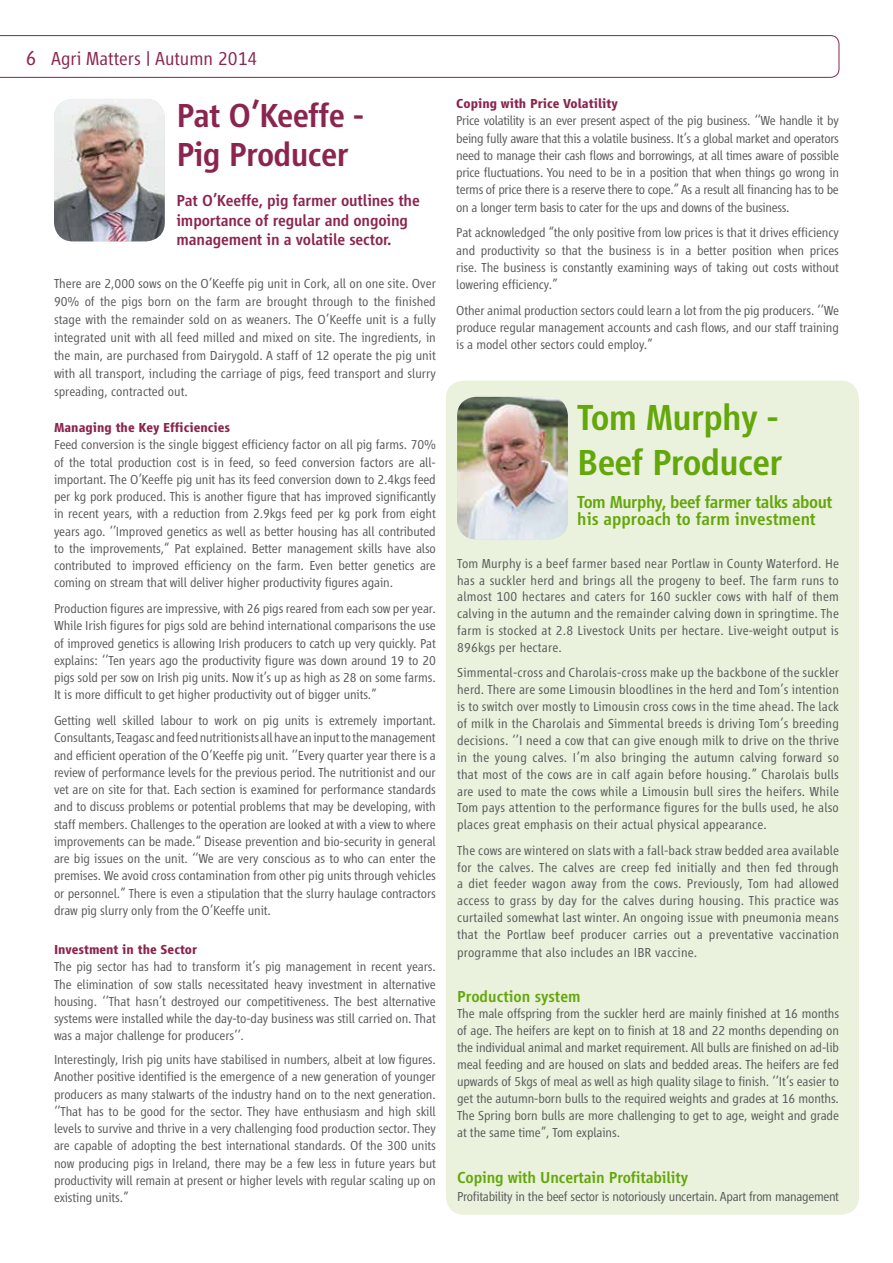
<style>
.page{position:relative;width:893px;height:1263px;background:#fff}
.page>*{position:absolute;margin:0;border:0;box-sizing:border-box;transform-origin:0 0}
.t1{font:500 37.5px/45px "Vialog LT";letter-spacing:-.02em;color:#63a70a}
.t2{font:500 34.5px/39px "Vialog LT";letter-spacing:-.02em;color:#8b254f}
.t3{font:300 19.5px "Vialog LT";color:#8b254f}
.t4{font:500 18px/16.5px "Vialog LT";letter-spacing:-.025em;color:#63a70a}
.t5{font:500 16.5px/19.8px "Vialog LT";letter-spacing:-.01em;color:#8b254f}
.t6{font:500 16.5px "Vialog LT";letter-spacing:-.01em;color:#63a70a}
.t7{font:300 13.5px/17.2px "Vialog LT";letter-spacing:-.01em;color:#58595b;text-align:justify}
.t8{font:700 13.5px "Vialog LT";color:#8b254f}
.s1{font-size:21px}
</style>
<div class="page">
<svg style="left:0;top:35px;width:839px;height:43px"></svg>
<div style="left:446px;top:381px;width:413px;height:834px;background:#eaf1dc;border-radius:18px"></div>
<img style="left:457px;top:397px;width:111px;height:142px">
<img style="left:54px;top:99px;width:111px;height:142px">
<h3 class="t3" style="left:26px;top:47px;width:233px"><span class="s1">6</span> Agri Matters | Autumn 2014</h3>
<h2 class="t2" style="left:176px;top:96px;width:189px">Pat O’Keeffe -<br>Pig Producer</h2>
<p class="t5" style="left:176px;top:190px;width:245px">Pat O’Keeffe, pig farmer outlines the importance of regular and ongoing management in a volatile sector.</p>
<p class="t7" style="left:54px;top:275px;width:383px;line-height:18px">There are 2,000 sows on the O’Keeffe pig unit in Cork, all on one site. Over 90% of the pigs born on the farm are brought through to the finished stage with the remainder sold on as weaners. The O’Keeffe unit is a fully integrated unit with all feed milled and mixed on site. The ingredients, in the main, are purchased from Dairygold. A staff of 12 operate the pig unit with all transport, including the carriage of pigs, feed transport and slurry spreading, contracted out.</p>
<p class="t8" style="left:54px;top:420px;width:178px">Managing the Key Efficiencies</p>
<p class="t7" style="left:54px;top:436px;width:383px">Feed conversion is the single biggest efficiency factor on all pig farms. 70% of the total production cost is in feed, so feed conversion factors are all&shy;important. The O’Keeffe pig unit has its feed conversion down to 2.4kgs feed per kg pork produced. This is another figure that has improved significantly in recent years, with a reduction from 2.9kgs feed per kg pork from eight years ago. ‘’Improved genetics as well as better housing has all contributed to the improvements,“ Pat explained. Better management skills have also contributed to improved efficiency on the farm. Even better genetics are coming on stream that will deliver higher productivity figures again.</p>
<p class="t7" style="left:54px;top:600px;width:383px">Production figures are impressive, with 26 pigs reared from each sow per year.<br>While Irish figures for pigs sold are behind international comparisons the use of improved genetics is allowing Irish producers to catch up very quickly. Pat explains: ‘’Ten years ago the productivity figure was down around 19 to 20 pigs sold per sow on Irish pig units. Now it’s up as high as 28 on some farms.<br>It is more difficult to get higher productivity out of bigger units.”</p>
<p class="t7" style="left:54px;top:712px;width:383px">Getting well skilled labour to work on pig units is extremely important.<br>Consultants, Teagasc and feed nutritionists all have an input to the management and efficient operation of the O’Keeffe pig unit. ‘’Every quarter year there is a review of performance levels for the previous period. The nutritionist and our vet are on site for that. Each section is examined for performance standards and to discuss problems or potential problems that may be developing, with staff members. Challenges to the operation are looked at with a view to where improvements can be made.“ Disease prevention and bio-security in general are big issues on the unit. ‘’We are very conscious as to who can enter the premises. We avoid cross contamination from other pig units through vehicles or personnel.” There is even a stipulation that the slurry haulage contractors draw pig slurry only from the O’Keeffe unit.</p>
<p class="t8" style="left:54px;top:942px;width:145px">Investment in the Sector</p>
<p class="t7" style="left:54px;top:958px;width:383px">The pig sector has had to transform it’s pig management in recent years.<br>The elimination of sow stalls necessitated heavy investment in alternative housing. ‘’That hasn’t destroyed our competitiveness. The best alternative systems were installed while the day-to-day business was still carried on. That was a major challenge for producers’’.</p>
<p class="t7" style="left:54px;top:1051px;width:383px">Interestingly, Irish pig units have stabilised in numbers, albeit at low figures.<br>Another positive identified is the emergence of a new generation of younger producers as many stalwarts of the industry hand on to the next generation. ‘’That has to be good for the sector. They have enthusiasm and high skill levels to survive and thrive in a very challenging food production sector. They are capable of adopting the best international standards. Of the 300 units now producing pigs in Ireland, there may be a few less in future years but productivity will remain at present or higher levels with regular scaling up on existing units.”</p>
<p class="t8" style="left:456px;top:96px;width:163px">Coping with Price Volatility</p>
<p class="t7" style="left:456px;top:112px;width:384px">Price volatility is an ever present aspect of the pig business. ‘’We handle it by being fully aware that this a volatile business. It’s a global market and operators need to manage their cash flows and borrowings, at all times aware of possible price fluctuations. You need to be in a position that when things go wrong in terms of price there is a reserve there to cope.” As a result all financing has to be on a longer term basis to cater for the ups and downs of the business.</p>
<p class="t7" style="left:456px;top:224px;width:384px">Pat acknowledged “the only positive from low prices is that it drives efficiency and productivity so that the business is in a better position when prices rise. The business is constantly examining ways of taking out costs without lowering efficiency.”</p>
<p class="t7" style="left:456px;top:302px;width:384px">Other animal production sectors could learn a lot from the pig producers. ‘’We produce regular management accounts and cash flows, and our staff training is a model other sectors could employ.”</p>
<h1 class="t1" style="left:577px;top:395px;width:207px">Tom Murphy -<br>Beef Producer</h1>
<h3 class="t4" style="left:577px;top:494px;width:257px">Tom Murphy, beef farmer talks about his approach to farm investment</h3>
<p class="t7" style="left:457px;top:555px;width:383px;line-height:16.8px">Tom Murphy is a beef farmer based near Portlaw in County Waterford. He has a suckler herd and brings all the progeny to beef. The farm runs to almost 100 hectares and caters for 160 suckler cows with half of them calving in the autumn and the remainder calving down in springtime. The farm is stocked at 2.8 Livestock Units per hectare. Live-weight output is 896kgs per hectare.</p>
<p class="t7" style="left:457px;top:664px;width:383px;line-height:16.8px">Simmental-cross and Charolais-cross make up the backbone of the suckler herd. There are some Limousin bloodlines in the herd and Tom’s intention is to switch over mostly to Limousin cross cows in the time ahead. The lack of milk in the Charolais and Simmental breeds is driving Tom’s breeding decisions. ‘’I need a cow that can give enough milk to drive on the thrive in the young calves. I’m also bringing the autumn calving forward so that most of the cows are in calf again before housing.” Charolais bulls are used to mate the cows while a Limousin bull sires the heifers. While Tom pays attention to the performance figures for the bulls used, he also places great emphasis on their actual physical appearance.</p>
<p class="t7" style="left:457px;top:842px;width:383px">The cows are wintered on slats with a fall-back straw bedded area available for the calves. The calves are creep fed initially and then fed through a diet feeder wagon away from the cows. Previously, Tom had allowed access to grass by day for the calves during housing. This practice was curtailed somewhat last winter. An ongoing issue with pneumonia means that the Portlaw beef producer carries out a preventative vaccination programme that also includes an IBR vaccine.</p>
<p class="t6" style="left:457px;top:987px;width:125px">Production system</p>
<p class="t7" style="left:457px;top:1005px;width:383px;line-height:16.8px">The male offspring from the suckler herd are mainly finished at 16 months of age. The heifers are kept on to finish at 18 and 22 months depending on the individual animal and market requirement. All bulls are finished on ad-lib meal feeding and are housed on slats and bedded areas. The heifers are fed upwards of 5kgs of meal as well as high quality silage to finish. ‘’It’s easier to get the autumn-born bulls to the required weights and grades at 16 months.<br>The Spring born bulls are more challenging to get to age, weight and grade at the same time”, Tom explains.</p>
<p class="t6" style="left:457px;top:1168px;width:232px">Coping with Uncertain Profitability</p>
<p class="t7" style="left:457px;top:1188px;width:383px">Profitability in the beef sector is notoriously uncertain. Apart from management</p>
</div>
